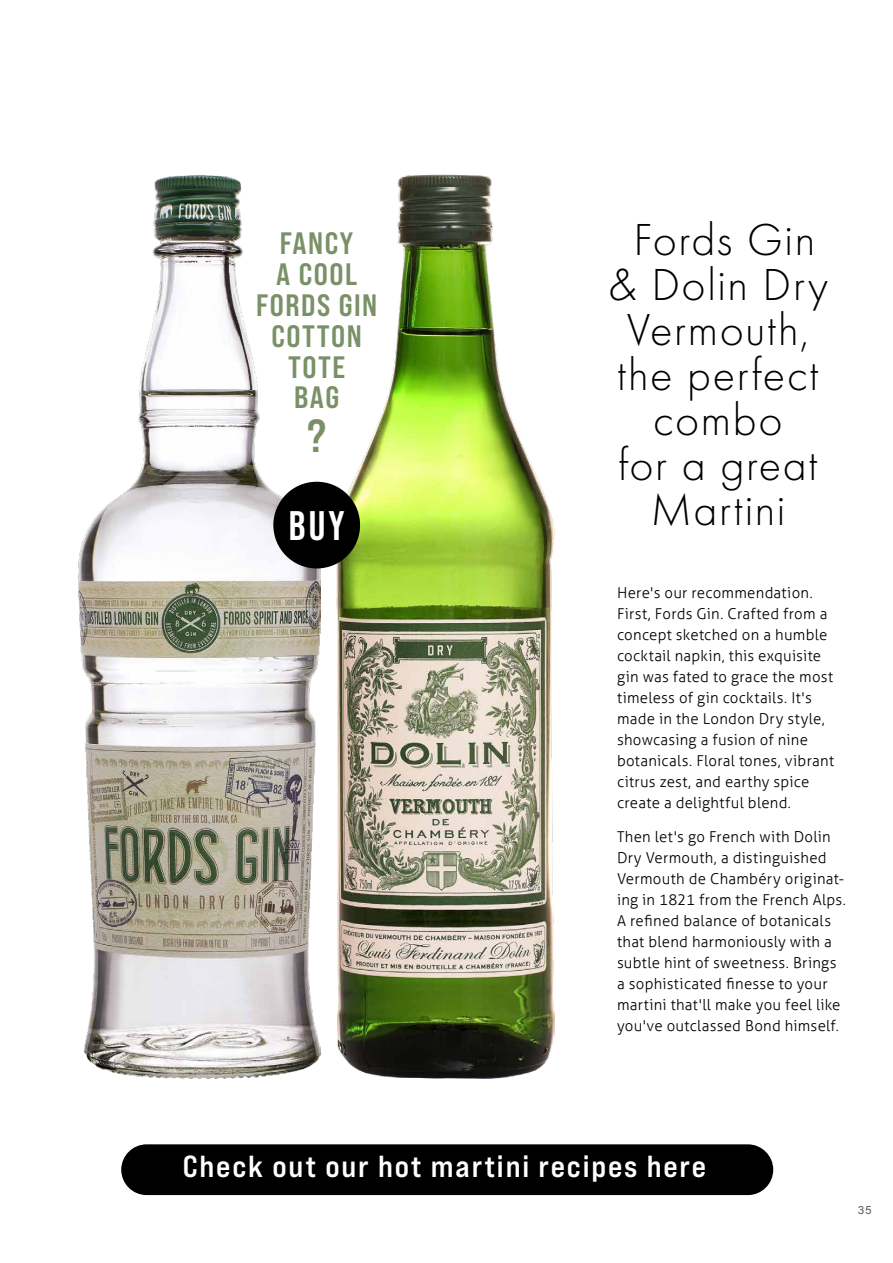
<style>
.page{position:relative;width:893px;height:1263px;background:#fff}
.page>*{position:absolute;margin:0;border:0;box-sizing:border-box;transform-origin:0 0}
.t1{font:300 46.5px/45px "Futura PT";letter-spacing:.035em;color:#000;text-align:center}
.t2{font:46.35px "Bebas Neue Pro Sm E Bd";color:#7a9167}
.t3{font:700 41.25px "Bebas Neue Pro";color:#fff}
.t4{font:30.9px/30.9px "Bebas Neue Pro Sm E Bd";letter-spacing:.05em;color:#7a9167;text-align:center}
.t5{font:30.45px "Bebas Neue Pro Exp Bd";letter-spacing:.06em;color:#fff}
.t6{font:300 15px/21px "Aller";letter-spacing:.015em;color:#000}
.t7{font:12px "Acumin Pro";color:#58595b}
</style>
<div class="page">
<div style="left:121px;top:1144px;width:652px;height:51px;background:#000;border-radius:25px"></div>
<img style="left:79px;top:175px;width:242px;height:904px">
<img style="left:334px;top:174px;width:221px;height:905px">
<div style="left:273px;top:482px;width:87px;height:86px;background:#000;border-radius:50%"></div>
<h3 class="t4" style="left:256px;top:227px;width:123px">FANCY<br>A COOL<br>FORDS GIN<br>COTTON<br>TOTE<br>BAG</h3>
<h2 class="t2" style="left:307px;top:408px;width:21px">?</h2>
<h3 class="t3" style="left:289px;top:502px;width:58px">BUY</h3>
<h1 class="t1" style="left:608px;top:217px;width:222px">Fords Gin &amp; Dolin Dry<br>Vermouth, the perfect combo<br>for a great<br>Martini</h1>
<p class="t6" style="left:617px;top:582px;width:219px">Here's our recommendation.<br>First, Fords Gin. Crafted from a concept sketched on a humble cocktail napkin, this exquisite gin was fated to grace the most timeless of gin cocktails. It's made in the London Dry style, showcasing a fusion of nine botanicals. Floral tones, vibrant citrus zest, and earthy spice create a delightful blend.</p>
<p class="t6" style="left:617px;top:826px;width:230px">Then let's go French with Dolin<br>Dry Vermouth, a distinguished<br>Vermouth de Chambéry originat&shy;ing in 1821 from the French Alps.<br>A refined balance of botanicals that blend harmoniously with a subtle hint of sweetness. Brings a sophisticated finesse to your martini that'll make you feel like you've outclassed Bond himself.</p>
<h3 class="t5" style="left:183px;top:1148px;width:525px">Check out our hot martini recipes here</h3>
<p class="t7" style="left:858px;top:1202px;width:16px">35</p>
</div>
